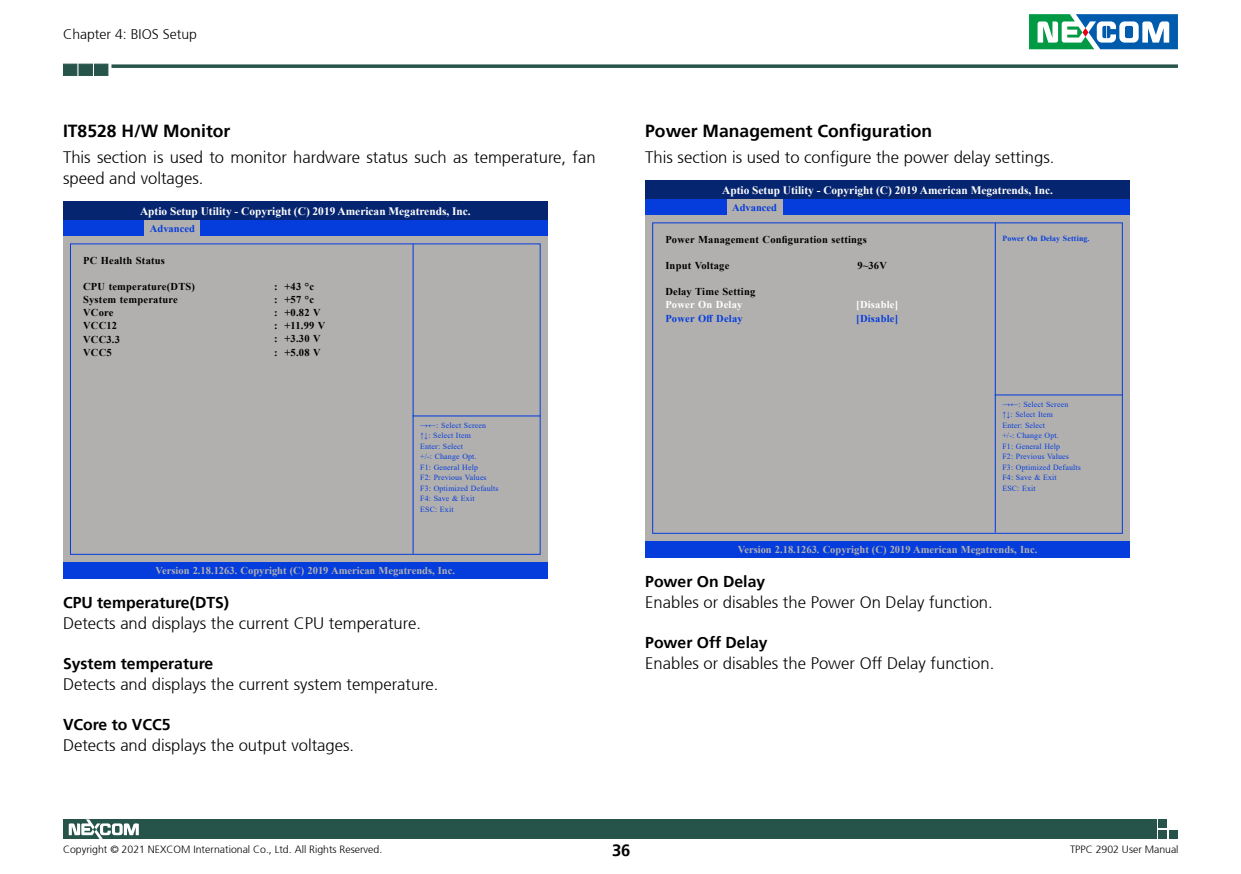
<style>
.page{position:relative;width:1241px;height:874px;background:#fff}
.page>*{position:absolute;margin:0;border:0;box-sizing:border-box;transform-origin:0 0}
.t1{font:700 17.5px "Frutiger 65";color:#000}
.t2{font:300 16.62px/21px "Frutiger 45";color:#000}
.t3{font:700 16.62px "Frutiger 65";color:#000}
.t4{font:700 15.75px "Frutiger 65";color:#000}
.t5{font:300 14px "Frutiger 45";color:#000}
.t6{font:700 11.38px "Times New Roman";color:#fff}
.t7{font:700 10.5px/13.1px "Times New Roman";letter-spacing:.02em;color:#000}
.t8{font:700 10.5px "Times New Roman";color:#b2b0ae}
.t9{font:300 10.5px "Frutiger 45";color:#000}
.t10{font:700 10.5px "Times New Roman";letter-spacing:.02em;color:#053ddd}
.t11{font:700 10.5px "Times New Roman";letter-spacing:.02em;color:#fff}
.t12{font:700 10.5px "Times New Roman";color:#053ddd}
.t13{font:7.88px/10.5px "Times New Roman";letter-spacing:.02em;color:#053ddd}
.t14{font:700 7.88px "Times New Roman";letter-spacing:.02em;color:#053ddd}
</style>
<div class="page">
<svg style="left:111px;top:64px;width:1066px;height:4px;background:#40685f"></svg>
<div style="left:63px;top:64px;width:14px;height:12px;background:#26544a"></div>
<div style="left:79px;top:64px;width:14px;height:12px;background:#26544a"></div>
<div style="left:94px;top:64px;width:14px;height:12px;background:#26544a"></div>
<svg style="left:1029px;top:14px;width:148px;height:35px"></svg>
<div style="left:1157px;top:819px;width:9px;height:8px;background:#26544a"></div>
<div style="left:1157px;top:829px;width:9px;height:9px;background:#26544a"></div>
<div style="left:1168px;top:829px;width:9px;height:9px;background:#26544a"></div>
<div style="left:63px;top:819px;width:1093px;height:19px;background:#26544a"></div>
<svg style="left:69px;top:819px;width:70px;height:19px"></svg>
<div style="left:63px;top:236px;width:484px;height:325px;background:#b2b0ae"></div>
<div style="left:63px;top:218px;width:484px;height:18px;background:#053ddd"></div>
<hr style="left:412px;top:244px;width:1px;height:309px;background:#053ddd">
<div style="left:145px;top:220px;width:55px;height:17px;background:#b2b0ae"></div>
<div style="left:63px;top:561px;width:484px;height:17px;background:#053ddd"></div>
<div style="left:63px;top:202px;width:484px;height:18px;background:#062570"></div>
<hr style="left:412px;top:415px;width:128px;height:1px;background:#053ddd">
<div style="left:645px;top:215px;width:484px;height:325px;background:#b2b0ae"></div>
<div style="left:645px;top:197px;width:484px;height:18px;background:#053ddd"></div>
<hr style="left:994px;top:223px;width:1px;height:309px;background:#053ddd">
<div style="left:726px;top:199px;width:56px;height:17px;background:#b2b0ae"></div>
<div style="left:645px;top:540px;width:484px;height:17px;background:#053ddd"></div>
<div style="left:645px;top:181px;width:484px;height:18px;background:#062570"></div>
<hr style="left:994px;top:394px;width:128px;height:1px;background:#053ddd">
<p class="t5" style="left:63px;top:26px;width:135px">Chapter 4: BIOS Setup</p>
<p class="t1" style="left:63px;top:121px;width:169px">IT8528 H/W Monitor</p>
<p class="t2" style="left:63px;top:147px;width:534px">This section is used to monitor hardware status such as temperature, fan speed and voltages.</p>
<p class="t6" style="left:140px;top:203px;width:332px">Aptio Setup Utility - Copyright (C) 2019 American Megatrends, Inc.</p>
<p class="t12" style="left:150px;top:221px;width:46px">Advanced</p>
<p class="t7" style="left:83px;top:253px;width:83px">PC Health Status</p>
<p class="t7" style="left:83px;top:279px;width:113px">CPU temperature(DTS)<br>System temperature<br>VCore<br>VCC12<br>VCC3.3<br>VCC5</p>
<p class="t7" style="left:274px;top:279px;width:53px">: +43 °c<br>: +57 °c<br>: +0.82 V : +11.99 V : +3.30 V : +5.08 V</p>
<p class="t13" style="left:420px;top:419px;width:80px">→←: Select Screen<br>↑↓: Select Item<br>Enter: Select<br>+/-: Change Opt.<br>F1: General Help<br>F2: Previous Values<br>F3: Optimized Defaults<br>F4: Save &amp; Exit<br>ESC: Exit</p>
<p class="t8" style="left:155px;top:562px;width:301px">Version 2.18.1263. Copyright (C) 2019 American Megatrends, Inc.</p>
<p class="t4" style="left:63px;top:592px;width:168px">CPU temperature(DTS)</p>
<p class="t2" style="left:63px;top:612px;width:359px">Detects and displays the current CPU temperature.</p>
<p class="t4" style="left:63px;top:653px;width:152px">System temperature</p>
<p class="t2" style="left:63px;top:673px;width:377px">Detects and displays the current system temperature.</p>
<p class="t4" style="left:63px;top:714px;width:109px">VCore to VCC5</p>
<p class="t2" style="left:63px;top:734px;width:292px">Detects and displays the output voltages.</p>
<p class="t1" style="left:645px;top:121px;width:288px">Power Management Configuration</p>
<p class="t2" style="left:645px;top:147px;width:410px">This section is used to configure the power delay settings.</p>
<p class="t12" style="left:732px;top:200px;width:46px">Advanced</p>
<p class="t6" style="left:722px;top:182px;width:332px">Aptio Setup Utility - Copyright (C) 2019 American Megatrends, Inc.</p>
<p class="t7" style="left:665px;top:232px;width:203px">Power Management Configuration settings</p>
<p class="t14" style="left:1002px;top:232px;width:89px">Power On Delay Setting.</p>
<p class="t7" style="left:665px;top:258px;width:66px">Input Voltage</p>
<p class="t7" style="left:857px;top:258px;width:31px">9~36V</p>
<p class="t7" style="left:665px;top:285px;width:91px">Delay Time Setting</p>
<p class="t11" style="left:665px;top:297px;width:79px">Power On Delay</p>
<p class="t10" style="left:665px;top:310px;width:79px">Power Off Delay</p>
<p class="t11" style="left:856px;top:297px;width:43px">[Disable]</p>
<p class="t10" style="left:856px;top:310px;width:43px">[Disable]</p>
<p class="t13" style="left:1002px;top:398px;width:80px">→←: Select Screen<br>↑↓: Select Item<br>Enter: Select<br>+/-: Change Opt.<br>F1: General Help<br>F2: Previous Values<br>F3: Optimized Defaults<br>F4: Save &amp; Exit<br>ESC: Exit</p>
<p class="t8" style="left:737px;top:541px;width:301px">Version 2.18.1263. Copyright (C) 2019 American Megatrends, Inc.</p>
<p class="t4" style="left:645px;top:571px;width:121px">Power On Delay</p>
<p class="t2" style="left:645px;top:591px;width:349px">Enables or disables the Power On Delay function.</p>
<p class="t4" style="left:645px;top:632px;width:124px">Power Off Delay</p>
<p class="t2" style="left:645px;top:652px;width:350px">Enables or disables the Power Off Delay function.</p>
<p class="t9" style="left:63px;top:842px;width:321px">Copyright © 2021 NEXCOM International Co., Ltd. All Rights Reserved.</p>
<p class="t3" style="left:612px;top:840px;width:20px">36</p>
<p class="t9" style="left:1069px;top:842px;width:110px">TPPC 2902 User Manual</p>
</div>
